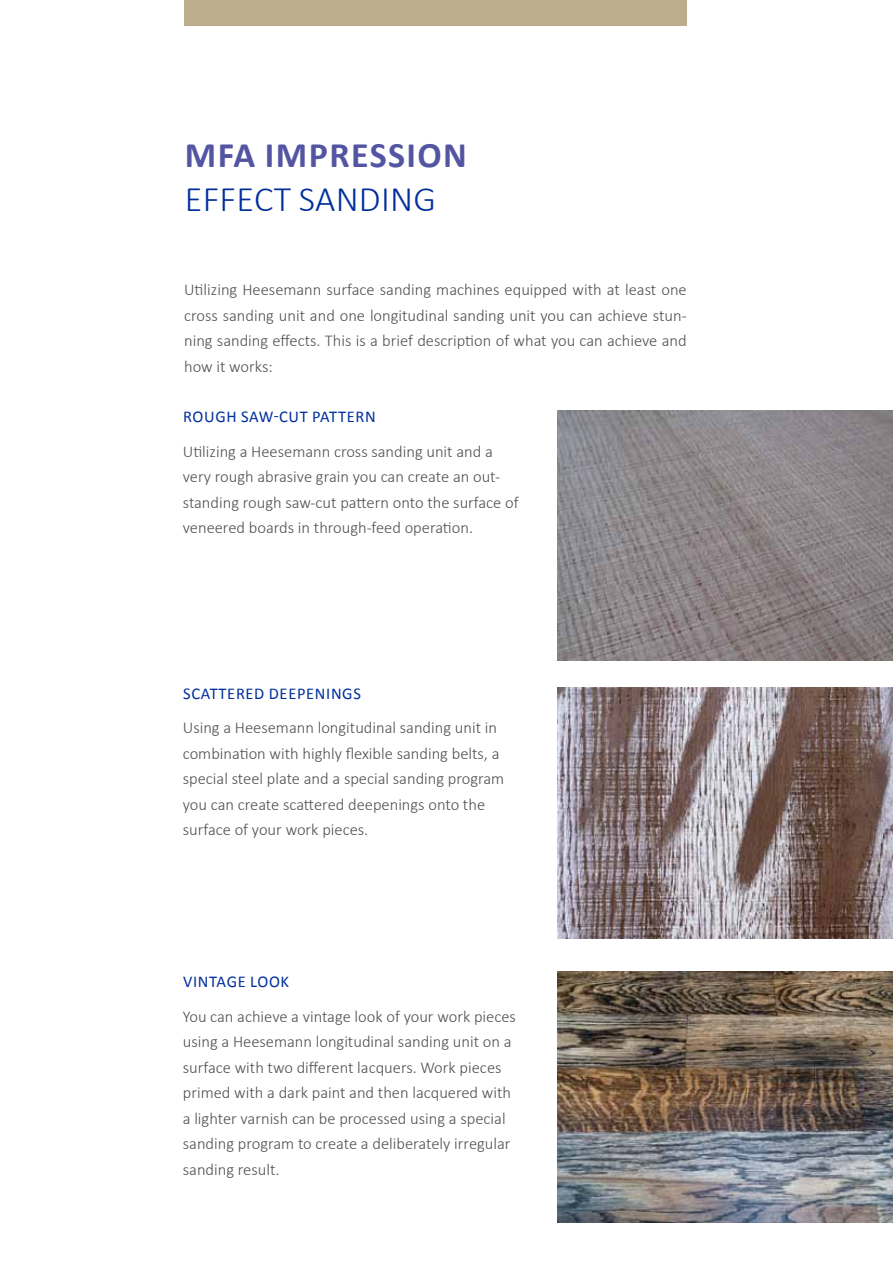
<style>
.page{position:relative;width:893px;height:1263px;background:#fff}
.page>*{position:absolute;margin:0;border:0;box-sizing:border-box;transform-origin:0 0}
.t1{font:700 36px "Calibri";letter-spacing:.04em;color:#5455a2}
.t2{font:300 36px "Calibri";letter-spacing:.01em;color:#002f9d}
.t3{font:300 16.5px/25.5px "Calibri";color:#504f53}
.t4{font:16.5px "Calibri";letter-spacing:.04em;color:#002f9d}
</style>
<div class="page">
<div style="left:184px;top:0;width:503px;height:26px;background:#bcae8d"></div>
<img style="left:557px;top:972px;width:336px;height:251px">
<img style="left:557px;top:687px;width:336px;height:251px">
<img style="left:557px;top:410px;width:336px;height:251px">
<h1 class="t1" style="left:185px;top:132px;width:284px">MFA IMPRESSION</h1>
<h1 class="t2" style="left:185px;top:176px;width:253px">Effect sanding</h1>
<p class="t3" style="left:184px;top:277px;width:504px;text-align:justify">Utilizing Heesemann surface sanding machines equipped with at least one cross sanding unit and one longitudinal sanding unit you can achieve stun&shy;ning sanding effects. This is a brief description of what you can achieve and how it works:</p>
<p class="t4" style="left:183px;top:406px;width:194px">ROUGH SAW-CUT PATTERN</p>
<p class="t3" style="left:183px;top:438px;width:338px">Utilizing a Heesemann cross sanding unit and a very rough abrasive grain you can create an out&shy;standing rough saw-cut pattern onto the surface of veneered boards in through-feed operation.</p>
<p class="t4" style="left:183px;top:683px;width:179px">SCATTERED DEEPENINGS</p>
<p class="t3" style="left:183px;top:715px;width:323px">Using a Heesemann longitudinal sanding unit in combination with highly flexible sanding belts, a special steel plate and a special sanding program you can create scattered deepenings onto the surface of your work pieces.</p>
<p class="t4" style="left:183px;top:971px;width:20px">VINTAGE</p>
<p class="t4" style="left:250px;top:971px;width:40px">LOO K</p>
<p class="t3" style="left:183px;top:1003px;width:335px">You can achieve a vintage look of your work pieces using a Heesemann longitudinal sanding unit on a surface with two different lacquers. Work pieces primed with a dark paint and then lacquered with a lighter varnish can be processed using a special sanding program to create a deliberately irregular sanding result.</p>
</div>
